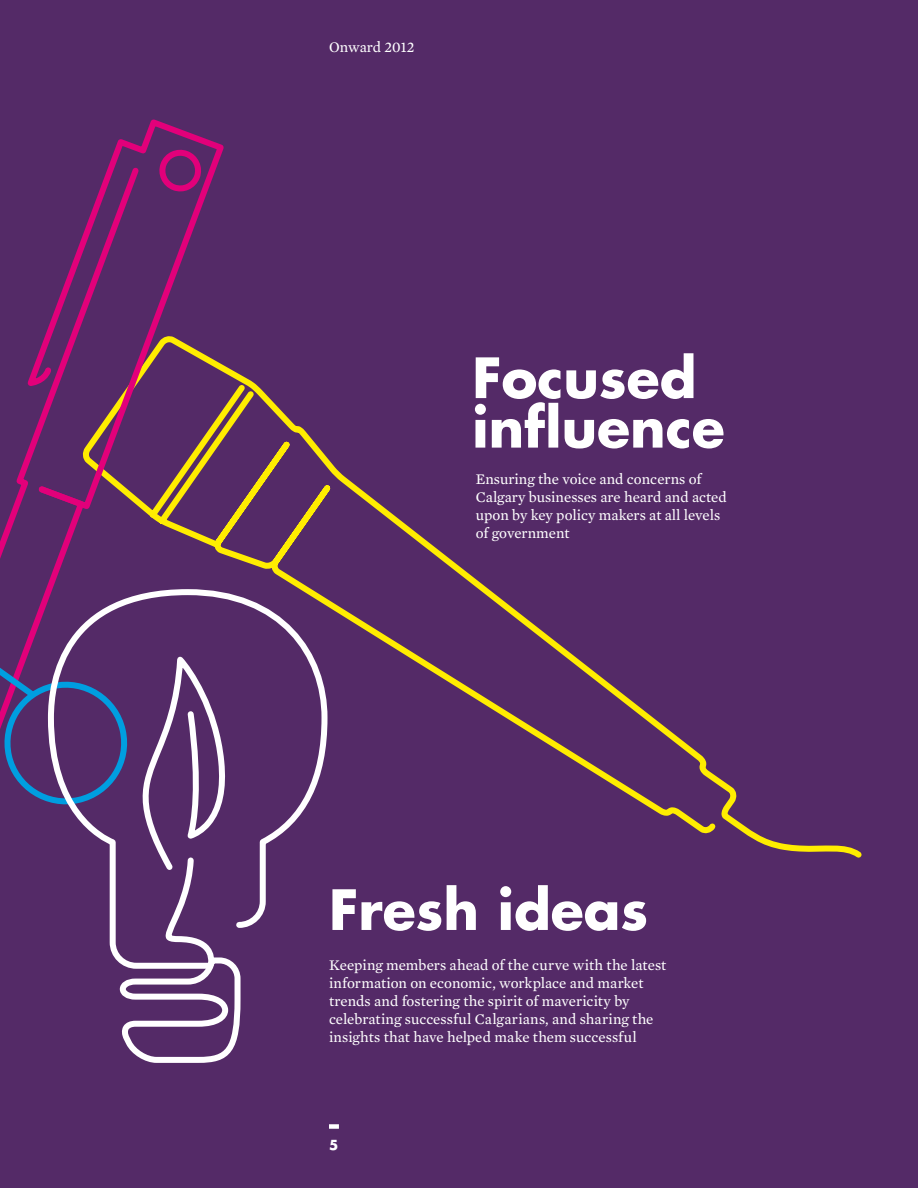
<style>
.page{position:relative;width:918px;height:1188px;background:#542a67}
.page>*{position:absolute;margin:0;border:0;box-sizing:border-box;transform-origin:0 0}
.t1{font:700 54px/49.5px "Futura Std";color:#fff}
.t2{font:15px/18px "Mercury Text G2 Roman";color:#fff}
.t3{font:700 13.5px "Futura Std";color:#fff}
</style>
<div class="page">
<svg style="left:228px;top:368px;width:634px;height:490px"></svg>
<svg style="left:228px;top:435px;width:493px;height:396px"></svg>
<svg style="left:0;top:119px;width:228px;height:521px"></svg>
<svg style="left:0;top:640px;width:45px;height:161px"></svg>
<div style="left:329px;top:1124px;width:10px;height:5px;background:#fff"></div>
<svg style="left:119px;top:972px;width:122px;height:91px"></svg>
<svg style="left:45px;top:586px;width:286px;height:386px"></svg>
<p class="t2" style="left:329px;top:38px;width:87px">Onward 2012</p>
<h1 class="t1" style="left:472px;top:352px;width:254px">Focused influence</h1>
<p class="t2" style="left:476px;top:470px;width:253px">Ensuring the voice and concerns of<br>Calgary businesses are heard and acted upon by key policy makers at all levels of government</p>
<h1 class="t1" style="left:329px;top:884px;width:321px">Fresh ideas</h1>
<p class="t2" style="left:329px;top:956px;width:339px">Keeping members ahead of the curve with the latest information on economic, workplace and market trends and fostering the spirit of mavericity by celebrating successful Calgarians, and sharing the insights that have helped make them successful</p>
<p class="t3" style="left:329px;top:1136px;width:11px">5</p>
</div>
